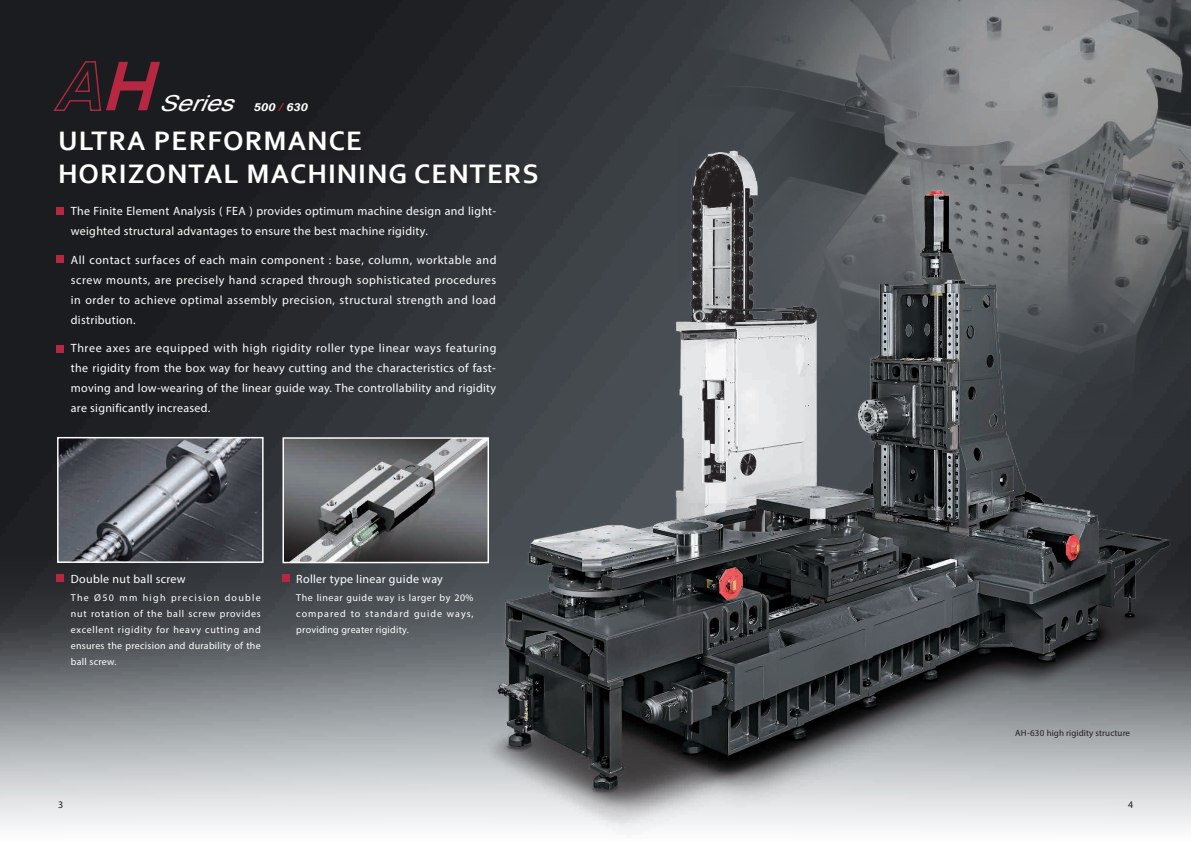
<style>
.page{position:relative;width:1191px;height:842px;background:#fff}
.page>*{position:absolute;margin:0;border:0;box-sizing:border-box;transform-origin:0 0}
.t1{font:italic 59.3px "AR Gothic 2 Ultra Distended";color:#b62841;scale:.9 1}
.t2{font:700 28px/33.6px "Corbel";letter-spacing:.04em;color:#fff}
.t3{font:italic 22px "Arial";color:#fff;scale:1.18 1}
.t4{font:12px/20px "Myriad Pro";letter-spacing:.025em;color:#fff;text-align:justify}
.t5{font:10px/16px "Myriad Pro";letter-spacing:.025em;color:#fff;text-align:justify}
.t6{font:10px "Myriad Pro";color:#231f20}
.t7{font:9px "Myriad Pro";letter-spacing:.01em;color:#231f20}
.s1{font-weight:700;font-size:11px}
.s2{font-weight:700;font-size:11px;color:#b62841}
</style>
<div class="page">
<img style="left:0;top:0;width:675px;height:827px">
<img style="left:675px;top:0;width:516px;height:130px">
<img style="left:451px;top:130px;width:740px;height:701px">
<div style="left:57px;top:128px;width:487px;height:63px;background:#231f20;opacity:.6"></div>
<svg style="left:52px;top:60px;width:50px;height:52px;background:#2e1d23"></svg>
<div style="left:159px;top:92px;width:83px;height:27px;background:#1b1c1f"></div>
<div style="left:252px;top:101px;width:64px;height:18px;background:#1b1c1f"></div>
<div style="left:57px;top:207px;width:7px;height:7px;background:#b62841"></div>
<div style="left:57px;top:255px;width:7px;height:7px;background:#b62841"></div>
<div style="left:57px;top:346px;width:7px;height:7px;background:#b62841"></div>
<div style="left:57px;top:575px;width:7px;height:7px;background:#b62841"></div>
<div style="left:282px;top:575px;width:7px;height:7px;background:#b62841"></div>
<img style="left:59px;top:439px;width:202px;height:122px">
<div style="left:57px;top:437px;width:206px;height:126px;border:1px solid #fff"></div>
<img style="left:284px;top:439px;width:203px;height:122px">
<div style="left:282px;top:437px;width:207px;height:126px;border:1px solid #fff"></div>
<h1 class="t1" style="left:101px;top:59px;width:75px">H</h1>
<h3 class="t3" style="left:159px;top:89px;width:128px">Series <span class="s1">500</span> <span class="s2">/</span> <span class="s1">630</span></h3>
<h2 class="t2" style="left:58px;top:123px;width:482px">ULTRA PERFORMANCE<br>HORIZONTAL MACHINING CENTERS</h2>
<p class="t4" style="left:71px;top:201px;width:427px">The Finite Element Analysis ( FEA ) provides optimum machine design and light&shy;weighted structural advantages to ensure the best machine rigidity.</p>
<p class="t4" style="left:71px;top:250px;width:427px">All contact surfaces of each main component : base, column, worktable and screw mounts, are precisely hand scraped through sophisticated procedures in order to achieve optimal assembly precision, structural strength and load distribution.</p>
<p class="t4" style="left:71px;top:338px;width:427px">Three axes are equipped with high rigidity roller type linear ways featuring the rigidity from the box way for heavy cutting and the characteristics of fast&shy;moving and low-wearing of the linear guide way. The controllability and rigidity are significantly increased.</p>
<p class="t4" style="left:71px;top:568px;width:116px">Double nut ball screw</p>
<p class="t5" style="left:71px;top:589px;width:191px">The Ø50 mm high precision double nut rotation of the ball screw provides excellent rigidity for heavy cutting and ensures the precision and durability of the ball screw.</p>
<p class="t4" style="left:296px;top:568px;width:148px">Roller type linear guide way</p>
<p class="t5" style="left:296px;top:589px;width:179px">The linear guide way is larger by 20% compared to standard guide ways, providing greater rigidity.</p>
<p class="t7" style="left:1015px;top:727px;width:116px">AH-630 high rigidity structure</p>
<p class="t6" style="left:58px;top:799px;width:7px">3</p>
<p class="t6" style="left:1128px;top:799px;width:7px">4</p>
</div>
